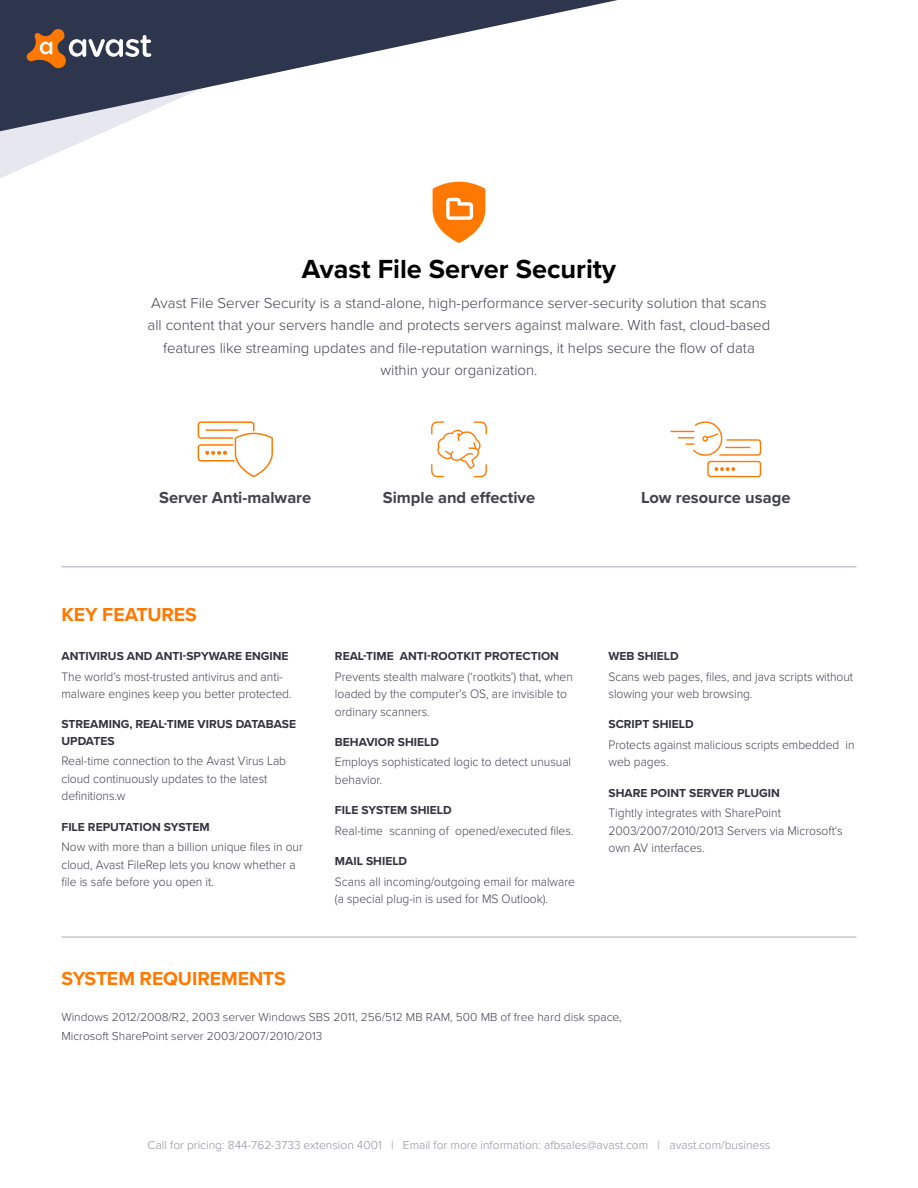
<style>
.page{position:relative;width:918px;height:1188px;background:#fff}
.page>*{position:absolute;margin:0;border:0;box-sizing:border-box;transform-origin:0 0}
.t1{font:700 27.15px "Proxima Nova";color:#000}
.t2{font:700 19.5px "Proxima Nova";letter-spacing:-.005em;color:#ff7800}
.t3{font:700 16.5px "Proxima Nova";color:#41424e}
.t4{font:300 15px/22.5px "Proxima Nova";color:#41424e;text-align:center}
.t5{font:300 12.75px/17.5px "Proxima Nova";color:#41424e;scale:.94 1}
.t6{font:700 12px/16.5px "Proxima Nova";color:#31323d}
.t7{font:300 12px/19.5px "Proxima Nova";color:#41424e}
.t8{font:300 12px "Proxima Nova";color:#8f8f9c}
</style>
<div class="page">
<svg style="left:0;top:131px;width:105px;height:47px;fill:#e8e8ef"></svg>
<svg style="left:0;top:0;width:618px;height:131px"></svg>
<svg style="left:27px;top:29px;width:124px;height:40px;background:#72625d"></svg>
<svg style="left:433px;top:182px;width:52px;height:61px"></svg>
<hr style="left:62px;top:567px;width:794px;height:1px;background:#aaabb6">
<hr style="left:62px;top:937px;width:794px;height:1px;background:#aaabb6">
<svg style="left:198px;top:421px;width:75px;height:56px"></svg>
<hr style="left:206px;top:429px;width:32px;height:2px;background:#ff7800">
<svg style="left:431px;top:421px;width:56px;height:56px"></svg>
<svg style="left:670px;top:421px;width:91px;height:56px"></svg>
<h1 class="t1" style="left:302px;top:252px;width:316px">Avast File Server Security</h1>
<p class="t4" style="left:148px;top:292px;width:624px">Avast File Server Security is a stand-alone, high-performance server-security solution that scans all content that your servers handle and protects servers against malware. With fast, cloud-based features like streaming updates and file-reputation warnings, it helps secure the flow of data within your organization.</p>
<p class="t3" style="left:159px;top:488px;width:154px">Server Anti-malware</p>
<p class="t3" style="left:383px;top:488px;width:154px">Simple and effective</p>
<p class="t3" style="left:641px;top:488px;width:151px">Low resource usage</p>
<h2 class="t2" style="left:62px;top:603px;width:137px">KEY FEATURES</h2>
<p class="t6" style="left:62px;top:648px;width:229px">ANTIVIRUS AND ANTI-SPYWARE ENGINE</p>
<p class="t5" style="left:62px;top:668px;width:246px">The world’s most-trusted antivirus and anti&shy;malware engines keep you better protected.</p>
<p class="t6" style="left:62px;top:717px;width:236px">STREAMING, REAL-TIME VIRUS DATABASE<br>UPDATES</p>
<p class="t5" style="left:62px;top:753px;width:240px">Real-time connection to the Avast Virus Lab cloud continuously updates to the latest definitions.w</p>
<p class="t6" style="left:62px;top:819px;width:150px">FILE REPUTATION SYSTEM</p>
<p class="t5" style="left:62px;top:838px;width:258px">Now with more than a billion unique files in our cloud, Avast FileRep lets you know whether a file is safe before you open it.</p>
<p class="t6" style="left:335px;top:648px;width:226px">REAL-TIME ANTI-ROOTKIT PROTECTION</p>
<p class="t5" style="left:335px;top:668px;width:255px">Prevents stealth malware (‘rootkits’) that, when loaded by the computer’s OS, are invisible to ordinary scanners.</p>
<p class="t6" style="left:335px;top:734px;width:105px">BEHAVIOR SHIELD</p>
<p class="t5" style="left:335px;top:754px;width:253px">Employs sophisticated logic to detect unusual behavior.</p>
<p class="t6" style="left:335px;top:803px;width:118px">FILE SYSTEM SHIELD</p>
<p class="t5" style="left:335px;top:822px;width:255px">Real-time scanning of opened/executed files.</p>
<p class="t6" style="left:335px;top:853px;width:74px">MAIL SHIELD</p>
<p class="t5" style="left:335px;top:873px;width:257px">Scans all incoming/outgoing email for malware (a special plug-in is used for MS Outlook).</p>
<p class="t6" style="left:609px;top:648px;width:72px">WEB SHIELD</p>
<p class="t5" style="left:609px;top:668px;width:262px">Scans web pages, files, and java scripts without slowing your web browsing.</p>
<p class="t6" style="left:609px;top:717px;width:87px">SCRIPT SHIELD</p>
<p class="t5" style="left:609px;top:736px;width:263px">Protects against malicious scripts embedded in web pages.</p>
<p class="t6" style="left:609px;top:785px;width:173px">SHARE POINT SERVER PLUGIN</p>
<p class="t5" style="left:609px;top:805px;width:251px">Tightly integrates with SharePoint<br>2003/2007/2010/2013 Servers via Microsoft‘s own AV interfaces.</p>
<h2 class="t2" style="left:61px;top:967px;width:226px">SYSTEM REQUIREMENTS</h2>
<p class="t7" style="left:61px;top:1007px;width:562px">Windows 2012/2008/R2, 2003 server Windows SBS 2011, 256/512 MB RAM, 500 MB of free hard disk space,<br>Microsoft SharePoint server 2003/2007/2010/2013</p>
<p class="t8" style="left:148px;top:1137px;width:624px">Call for pricing: 844-762-3733 extension 4001 | Email for more information: afbsales@avast.com | avast.com/business</p>
</div>
